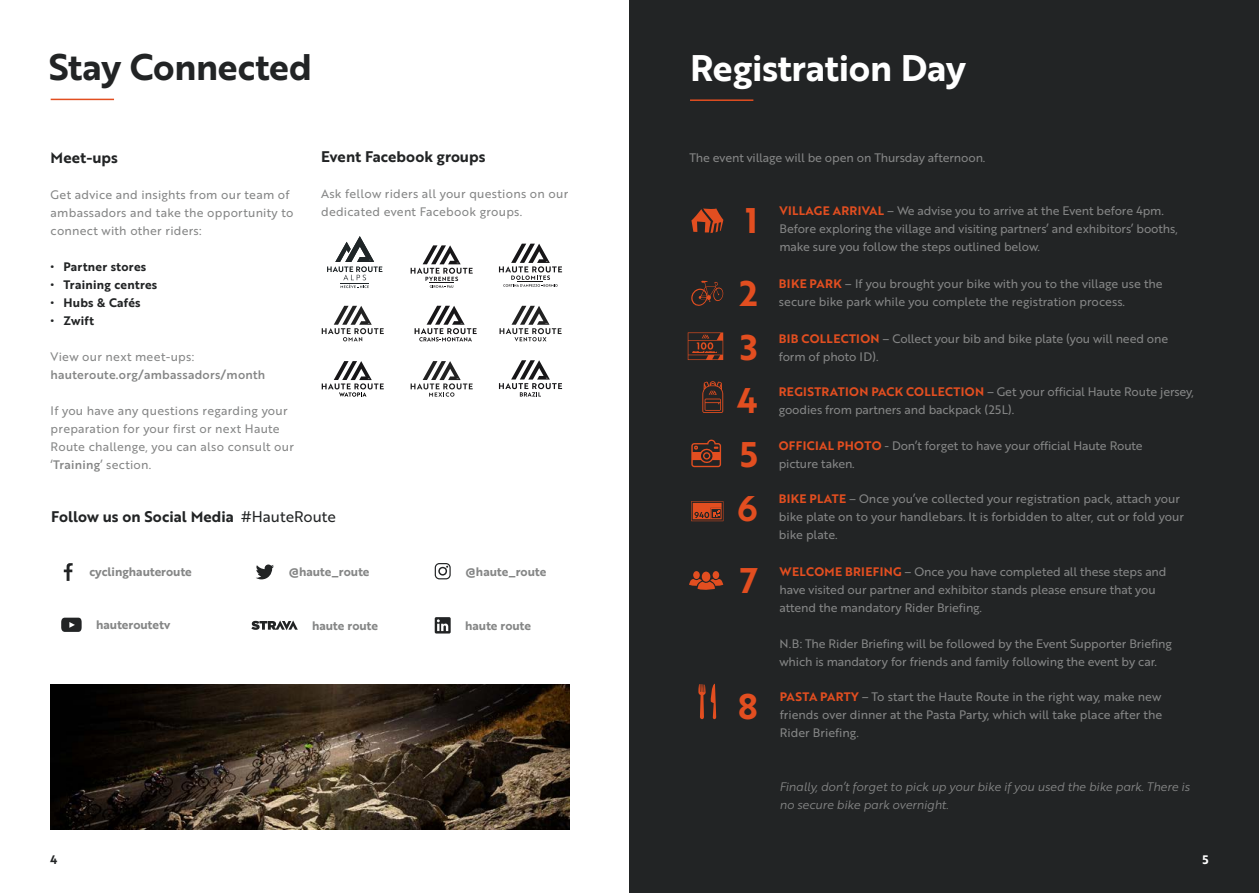
<style>
.page{position:relative;width:1259px;height:893px;background:#fff}
.page>*{position:absolute;margin:0;border:0;box-sizing:border-box;transform-origin:0 0}
.t1{font:36px "Brother 1816 Bold";letter-spacing:-.01em;color:#fff}
.t2{font:36px "Brother 1816 Bold";letter-spacing:-.01em;color:#222425}
.t3{font:34.65px/53.8px "Brother 1816 Bold";color:#e24e20;text-align:justify}
.t4{font:15px "Brother 1816 Bold";color:#222425}
.t5{font:12px/18px "Brother 1816 Regular";letter-spacing:-.005em;color:#858686}
.t6{font:12px/18px "Brother 1816 Regular";letter-spacing:.02em;color:#858686}
.t7{font:12px/18px "Brother 1816 Book Italic";letter-spacing:-.01em;color:#858686}
.t8{font:12px "Brother 1816 Bold";color:#858686}
.t9{font:12px "Brother 1816 Bold";letter-spacing:.02em;color:#222425}
.t10{font:12px "Brother 1816 Medium";letter-spacing:.02em;color:#858686}
.t11{font:12px "Brother 1816 Bold";color:#fff}
.s1{font-family:"Brother 1816 Medium"}
.s2{font-family:"Brother 1816 Regular"}
.s3{font-family:"Brother 1816 Bold";color:#e24e20}
</style>
<div class="page">
<div style="left:629px;top:0;width:630px;height:893px;background:#222425"></div>
<hr style="left:690px;top:99px;width:63px;height:2px;background:#e24e20">
<svg style="left:689px;top:579px;width:34px;height:11px"></svg>
<div style="left:693px;top:571px;width:7px;height:8px;background:#e24e20;border-radius:50%"></div>
<div style="left:712px;top:571px;width:7px;height:8px;background:#e24e20;border-radius:50%"></div>
<div style="left:702px;top:572px;width:8px;height:10px;background:#e24e20;border-radius:50%"></div>
<svg style="left:691px;top:281px;width:32px;height:25px"></svg>
<svg style="left:691px;top:208px;width:32px;height:25px"></svg>
<svg style="left:691px;top:439px;width:30px;height:28px"></svg>
<svg style="left:691px;top:501px;width:32px;height:20px"></svg>
<svg style="left:698px;top:683px;width:18px;height:36px"></svg>
<svg style="left:688px;top:332px;width:35px;height:28px"></svg>
<svg style="left:702px;top:381px;width:21px;height:32px"></svg>
<hr style="left:51px;top:99px;width:63px;height:1px;background:#e24e20">
<svg style="left:64px;top:563px;width:9px;height:18px"></svg>
<svg style="left:256px;top:564px;width:18px;height:15px"></svg>
<svg style="left:435px;top:563px;width:16px;height:16px"></svg>
<svg style="left:251px;top:620px;width:47px;height:10px"></svg>
<svg style="left:61px;top:618px;width:21px;height:14px"></svg>
<svg style="left:435px;top:617px;width:16px;height:16px"></svg>
<img style="left:50px;top:684px;width:520px;height:145px">
<svg style="left:322px;top:306px;width:62px;height:35px"></svg>
<svg style="left:327px;top:236px;width:55px;height:52px"></svg>
<svg style="left:322px;top:361px;width:62px;height:36px"></svg>
<svg style="left:499px;top:244px;width:63px;height:43px"></svg>
<svg style="left:410px;top:245px;width:63px;height:43px"></svg>
<svg style="left:410px;top:361px;width:63px;height:36px"></svg>
<svg style="left:499px;top:360px;width:63px;height:37px"></svg>
<svg style="left:414px;top:306px;width:62px;height:35px"></svg>
<svg style="left:499px;top:306px;width:62px;height:35px"></svg>
<h1 class="t2" style="left:49px;top:40px;width:265px">Stay Connected</h1>
<h1 class="t1" style="left:690px;top:41px;width:277px">Registration Day</h1>
<p class="t4" style="left:51px;top:146px;width:69px">Meet-ups</p>
<p class="t6" style="left:51px;top:185px;width:244px">Get advice and insights from our team of ambassadors and take the opportunity to connect with other riders:</p>
<p class="t9" style="left:51px;top:258px;width:97px">• Partner stores</p>
<p class="t9" style="left:51px;top:276px;width:108px">• Training centres</p>
<p class="t9" style="left:51px;top:294px;width:91px">• Hubs &amp; Cafés</p>
<p class="t9" style="left:51px;top:312px;width:45px">• Zwift</p>
<p class="t6" style="left:51px;top:347px;width:145px">View our next meet-ups:</p>
<p class="t10" style="left:51px;top:366px;width:216px">hauteroute.org/ambassadors/month</p>
<p class="t6" style="left:51px;top:401px;width:245px">If you have any questions regarding your preparation for your first or next Haute Route challenge, you can also consult our ‘<span class="s1">Training</span>’ section.</p>
<p class="t4" style="left:321px;top:145px;width:166px">Event Facebook groups</p>
<p class="t6" style="left:321px;top:184px;width:249px">Ask fellow riders all your questions on our dedicated event Facebook groups.</p>
<p class="t4" style="left:51px;top:505px;width:286px">Follow us on Social Media <span class="s2">#HauteRoute</span></p>
<p class="t8" style="left:89px;top:563px;width:104px">cyclinghauteroute</p>
<p class="t8" style="left:288px;top:563px;width:83px">@haute_route</p>
<p class="t8" style="left:465px;top:562px;width:83px">@haute_route</p>
<p class="t8" style="left:96px;top:616px;width:76px">hauteroutetv</p>
<p class="t8" style="left:312px;top:616px;width:68px">haute route</p>
<p class="t8" style="left:465px;top:616px;width:68px">haute route</p>
<p class="t5" style="left:689px;top:149px;width:297px">The event village will be open on Thursday afternoon.</p>
<h2 class="t3" style="left:745px;top:193px;width:14px">1</h2>
<h2 class="t3" style="left:737px;top:265px;width:22px">2<br>3<br>4<br>5<br>6</h2>
<h2 class="t3" style="left:740px;top:552px;width:19px">7</h2>
<h2 class="t3" style="left:738px;top:679px;width:21px">8</h2>
<p class="t5" style="left:779px;top:202px;width:400px"><span class="s3">VILLAGE ARRIVAL</span> – We advise you to arrive at the Event before 4pm.<br>Before exploring the village and visiting partners’ and exhibitors’ booths, make sure you follow the steps outlined below.</p>
<p class="t5" style="left:779px;top:274px;width:385px"><span class="s3">BIKE PARK</span> – If you brought your bike with you to the village use the secure bike park while you complete the registration process.</p>
<p class="t5" style="left:779px;top:329px;width:391px"><span class="s3">BIB COLLECTION</span> – Collect your bib and bike plate (you will need one form of photo ID).</p>
<p class="t5" style="left:779px;top:382px;width:416px"><span class="s3">REGISTRATION PACK COLLECTION</span> – Get your official Haute Route jersey, goodies from partners and backpack (25L).</p>
<p class="t5" style="left:779px;top:436px;width:365px"><span class="s3">OFFICIAL PHOTO</span> - Don’t forget to have your official Haute Route picture taken.</p>
<p class="t5" style="left:779px;top:489px;width:407px"><span class="s3">BIKE PLATE</span> – Once you’ve collected your registration pack, attach your bike plate on to your handlebars. It is forbidden to alter, cut or fold your bike plate.</p>
<p class="t5" style="left:779px;top:562px;width:388px"><span class="s3">WELCOME BRIEFING</span> – Once you have completed all these steps and have visited our partner and exhibitor stands please ensure that you attend the mandatory Rider Briefing.</p>
<p class="t5" style="left:779px;top:634px;width:394px">N.B: The Rider Briefing will be followed by the Event Supporter Briefing which is mandatory for friends and family following the event by car.</p>
<p class="t5" style="left:780px;top:687px;width:384px;text-align:justify"><span class="s3">PASTA PARTY</span> – To start the Haute Route in the right way, make new friends over dinner at the Pasta Party, which will take place after the Rider Briefing.</p>
<p class="t7" style="left:779px;top:777px;width:412px">Finally, don’t forget to pick up your bike if you used the bike park. There is no secure bike park overnight.</p>
<p class="t9" style="left:50px;top:851px;width:9px">4</p>
<p class="t11" style="left:1202px;top:851px;width:8px">5</p>
</div>
